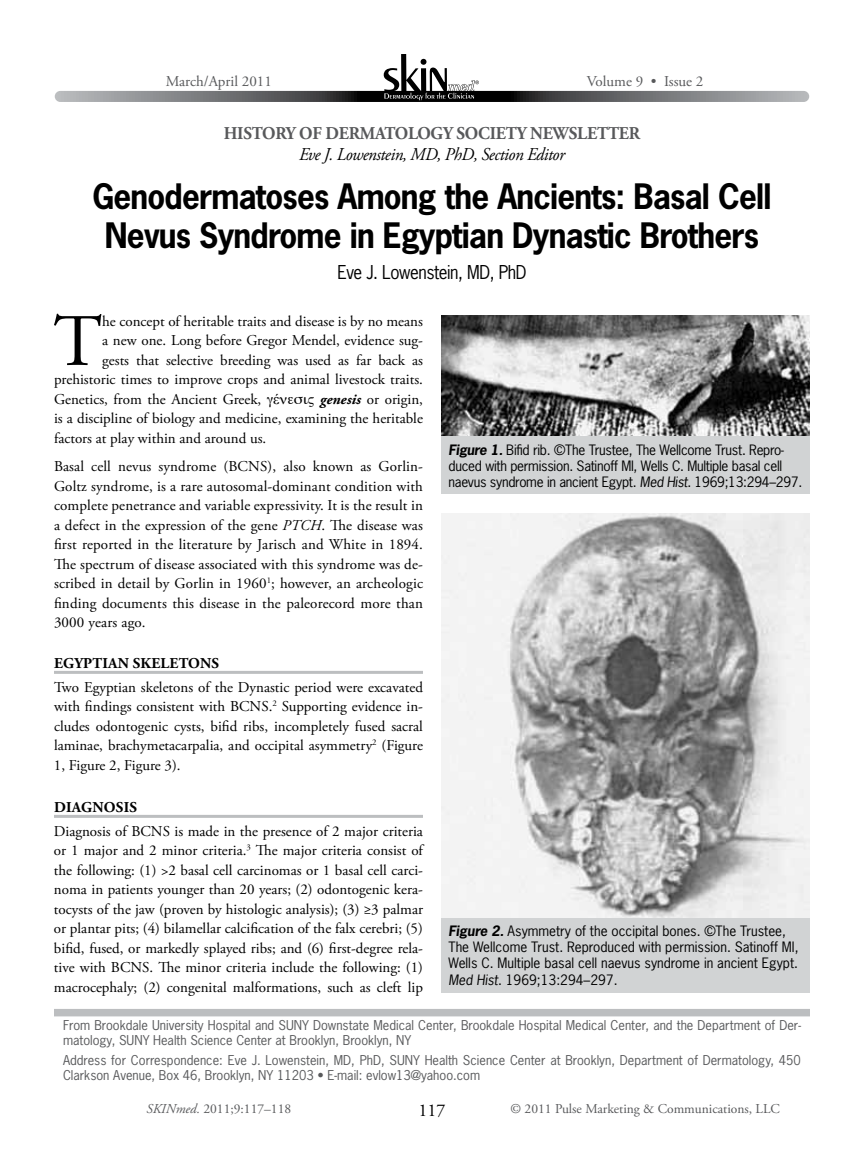
<style>
.page{position:relative;width:864px;height:1161px;background:#fff}
.page>*{position:absolute;margin:0;border:0;box-sizing:border-box;transform-origin:0 0}
.t1{font:73.8px "Adobe Garamond Pro";color:#000}
.t2{font:700 33px/39.6px "News Gothic Std";letter-spacing:-.025em;color:#000;text-align:center;scale:.95 1}
.t3{font:700 18px "Adobe Garamond Pro";letter-spacing:.115em;color:#58595b;scale:.95 1}
.t4{font:italic 18px "Adobe Garamond Pro";letter-spacing:-.025em;color:#000;scale:.95 1}
.t5{font:18px "News Gothic Std";letter-spacing:-.025em;color:#000;scale:.95 1}
.t6{font:18px "Adobe Garamond Pro";color:#000}
.t7{font:15px/19.5px "Adobe Garamond Pro";color:#000;text-align:justify}
.t8{font:15px "Adobe Garamond Pro";color:#58595b}
.t9{font:700 15px "Adobe Garamond Pro";letter-spacing:.065em;color:#000}
.t10{font:13.5px/16.2px "News Gothic Std";color:#000}
.t11{font:13.5px/16.2px "News Gothic Std";letter-spacing:-.02em;color:#000}
.t12{font:13.5px "Adobe Garamond Pro";color:#58595b}
.t13{font:12.75px/15.3px "News Gothic Std";color:#58595b}
.s1{font-family:"Times New Roman"}
.s2{font-weight:700;font-style:italic}
.s3{font-style:italic}
</style>
<div class="page">
<svg style="left:55px;top:91px;width:754px;height:11px;background:#666769"></svg>
<svg style="left:384px;top:54px;width:95px;height:46px"></svg>
<div style="left:54px;top:1009px;width:756px;height:7px;background:#bcbec0"></div>
<hr style="left:54px;top:671px;width:369px;height:3px;background:#bcbec0">
<hr style="left:54px;top:815px;width:369px;height:3px;background:#bcbec0">
<img style="left:441px;top:514px;width:369px;height:404px">
<img style="left:441px;top:315px;width:369px;height:121px">
<div style="left:441px;top:918px;width:369px;height:74px;background:#d1d3d4"></div>
<div style="left:441px;top:436px;width:369px;height:58px;background:#d1d3d4"></div>
<p class="t8" style="left:166px;top:72px;width:108px">March/April 2011</p>
<p class="t8" style="left:587px;top:72px;width:118px">Volume 9 • Issue 2</p>
<p class="t3" style="left:224px;top:122px;width:12px">HIST</p>
<p class="t3" style="left:262px;top:122px;width:90px">ORY OF DERMAT</p>
<p class="t3" style="left:395px;top:122px;width:96px">OLOGY SOCIET</p>
<p class="t3" style="left:517px;top:122px;width:33px">Y NEWSLETTER</p>
<p class="t4" style="left:299px;top:144px;width:281px">Eve J. Lowenstein, MD, PhD, Section Editor</p>
<h2 class="t2" style="left:93px;top:176px;width:716px">Genodermatoses Among the Ancients: Basal Cell<br>Nevus Syndrome in Egyptian Dynastic Brothers</h2>
<p class="t5" style="left:337px;top:261px;width:201px">Eve J. Lowenstein, MD, PhD</p>
<h1 class="t1" style="left:53px;top:297px;width:50px">T</h1>
<p class="t7" style="left:102px;top:312px;width:322px">he concept of heritable traits and disease is by no means</p>
<p class="t7" style="left:102px;top:331px;width:322px">a new one. Long before Gregor Mendel, evidence sug-</p>
<p class="t7" style="left:102px;top:351px;width:322px">gests that selective breeding was used as far back as</p>
<p class="t7" style="left:54px;top:370px;width:370px">prehistoric times to improve crops and animal livestock traits.</p>
<p class="t7" style="left:54px;top:390px;width:371px">Genetics, from the Ancient Greek, <span class="s1">έ</span>■ ▲ <span class="s2">genesis</span> or origin,</p>
<p class="t7" style="left:54px;top:409px;width:370px">is a discipline of biology and medicine, examining the heritable</p>
<p class="t7" style="left:54px;top:429px;width:214px">factors at play within and around us.</p>
<p class="t7" style="left:54px;top:457px;width:371px">Basal cell nevus syndrome (BCNS), also known as Gorlin-Goltz syndrome, is a rare autosomal-dominant condition with complete penetrance and variable expressivity. It is the result in a defect in the expression of the gene <span class="s3">PTCH</span>. The disease was first reported in the literature by Jarisch and White in 1894.<br>The spectrum of disease associated with this syndrome was de&shy;scribed in detail by Gorlin in 1960<sup>1</sup>; however, an archeologic finding documents this disease in the paleorecord more than 3000 years ago.</p>
<p class="t9" style="left:54px;top:654px;width:35px">EGYPTIAN</p>
<p class="t9" style="left:133px;top:654px;width:27px">SKELET</p>
<p class="t9" style="left:188px;top:654px;width:23px">ONS</p>
<p class="t7" style="left:54px;top:678px;width:371px">Two Egyptian skeletons of the Dynastic period were excavated with findings consistent with BCNS.<sup>2</sup> Supporting evidence in&shy;cludes odontogenic cysts, bifid ribs, incompletely fused sacral laminae, brachymetacarpalia, and occipital asymmetry<sup>2</sup> (Figure 1, Figure 2, Figure 3).</p>
<p class="t9" style="left:54px;top:798px;width:20px">DIAGN</p>
<p class="t9" style="left:104px;top:798px;width:20px">OSIS</p>
<p class="t7" style="left:54px;top:822px;width:371px">Diagnosis of BCNS is made in the presence of 2 major criteria or 1 major and 2 minor criteria.<sup>3</sup> The major criteria consist of the following: (1) &gt;2 basal cell carcinomas or 1 basal cell carci&shy;noma in patients younger than 20 years; (2) odontogenic kera&shy;tocysts of the jaw (proven by histologic analysis); (3) ≥3 palmar or plantar pits; (4) bilamellar calcification of the falx cerebri; (5) bifid, fused, or markedly splayed ribs; and (6) first-degree rela&shy;tive with BCNS. The minor criteria include the following: (1) macrocephaly; (2) congenital malformations, such as cleft lip</p>
<p class="t11" style="left:448px;top:441px;width:355px"><span class="s2">Figure 1.</span> Bifid rib. ©The Trustee, The Wellcome Trust. Repro&shy;duced with permission. Satinoff MI, Wells C. Multiple basal cell naevus syndrome in ancient Egypt. <span class="s3">Med Hist</span>. 1969;13:294–297.</p>
<p class="t10" style="left:448px;top:923px;width:352px"><span class="s2">Figure 2.</span> Asymmetry of the occipital bones. ©The Trustee, The Wellcome Trust. Reproduced with permission. Satinoff MI, Wells C. Multiple basal cell naevus syndrome in ancient Egypt.<br><span class="s3">Med Hist</span>. 1969;13:294–297.</p>
<p class="t13" style="left:63px;top:1017px;width:739px">From Brookdale University Hospital and SUNY Downstate Medical Center, Brookdale Hospital Medical Center, and the Department of Der&shy;matology, SUNY Health Science Center at Brooklyn, Brooklyn, NY</p>
<p class="t13" style="left:63px;top:1052px;width:740px">Address for Correspondence: Eve J. Lowenstein, MD, PhD, SUNY Health Science Center at Brooklyn, Department of Dermatology, 450<br>Clarkson Avenue, Box 46, Brooklyn, NY 11203 • E-mail: evlow13@yahoo.com</p>
<p class="t12" style="left:146px;top:1101px;width:146px"><span class="s3">SKINmed.</span> 2011;9:117–118</p>
<p class="t6" style="left:418px;top:1100px;width:28px">117</p>
<p class="t12" style="left:511px;top:1101px;width:271px">© 2011 Pulse Marketing &amp; Communications, LLC</p>
</div>
